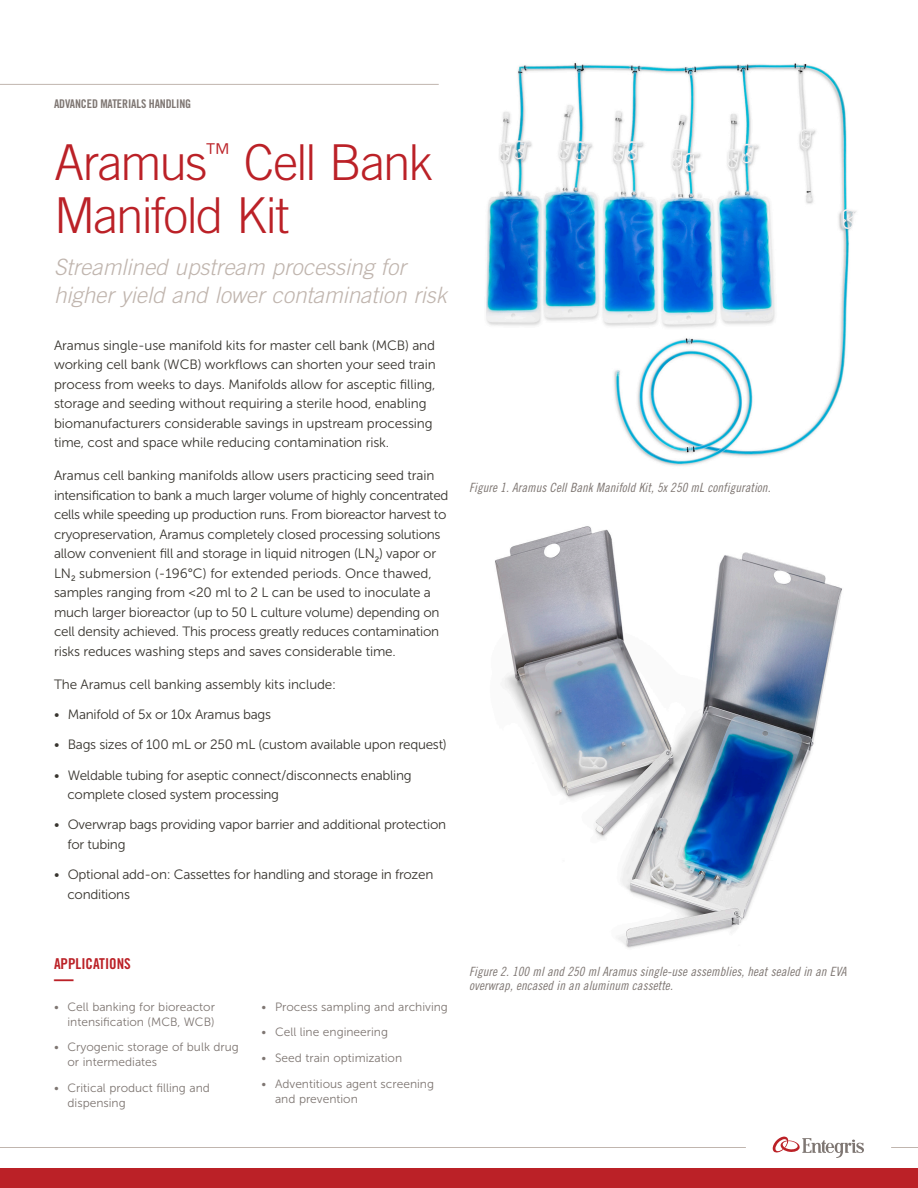
<style>
.page{position:relative;width:918px;height:1188px;background:#fff}
.page>*{position:absolute;margin:0;border:0;box-sizing:border-box;transform-origin:0 0}
.t1{font:300 49.5px/52.5px "Trade Gothic LT Std";letter-spacing:-.035em;color:#bb2127}
.t2{font:italic 300 22.5px/28.5px "Trade Gothic LT Std";color:#c0b5ae}
.t3{font:700 expanded 20.25px "Trade Gothic LT Std";color:#bb2127;scale:.96 1}
.t4{font:15px "Trade Gothic LT Std Bd Cn 20";color:#bb2127}
.t5{font:13.5px/19.5px "Museo Sans 300";letter-spacing:-.015em;color:#38352f}
.t6{font:12.75px/14.7px "Trade Gothic LT Std Cn 18 Obl";letter-spacing:.005em;color:#7e7672}
.t7{font:12px/15px "Museo Sans 300";color:#7e7672}
.t8{font:12px "Trade Gothic LT Std Bd Cn 20";letter-spacing:-.01em;color:#7e7672}
</style>
<div class="page">
<div style="left:0;top:1168px;width:918px;height:20px;background:#bb2127"></div>
<hr style="left:0;top:84px;width:439px;height:1px;background:#c0b5ae">
<svg style="left:891px;top:1147px;width:27px;height:1px"></svg>
<hr style="left:0;top:1147px;width:746px;height:1px;background:#c0b5ae">
<svg style="left:773px;top:1137px;width:91px;height:21px"></svg>
<img style="left:486px;top:62px;width:371px;height:404px">
<img style="left:495px;top:526px;width:347px;height:422px">
<p class="t8" style="left:54px;top:97px;width:139px">ADVANCED MATERIALS HANDLING</p>
<h1 class="t1" style="left:54px;top:136px;width:381px">Aramus<sup>™</sup> Cell Bank<br>Manifold Kit</h1>
<h2 class="t2" style="left:54px;top:253px;width:395px">Streamlined upstream processing for higher yield and lower contamination risk</h2>
<p class="t5" style="left:54px;top:335px;width:383px">Aramus single-use manifold kits for master cell bank (MCB) and working cell bank (WCB) workflows can shorten your seed train process from weeks to days. Manifolds allow for asceptic filling, storage and seeding without requiring a sterile hood, enabling biomanufacturers considerable savings in upstream processing time, cost and space while reducing contamination risk.</p>
<p class="t5" style="left:54px;top:466px;width:396px">Aramus cell banking manifolds allow users practicing seed train intensification to bank a much larger volume of highly concentrated cells while speeding up production runs. From bioreactor harvest to cryopreservation, Aramus completely closed processing solutions allow convenient fill and storage in liquid nitrogen (LN<sub>2</sub>) vapor or LN<sub>2</sub> submersion (-196°C) for extended periods. Once thawed, samples ranging from &lt;20 ml to 2 L can be used to inoculate a much larger bioreactor (up to 50 L culture volume) depending on cell density achieved. This process greatly reduces contamination risks reduces washing steps and saves considerable time.</p>
<p class="t5" style="left:54px;top:674px;width:284px">The Aramus cell banking assembly kits include:</p>
<p class="t5" style="left:54px;top:705px;width:219px">• Manifold of 5x or 10x Aramus bags</p>
<p class="t5" style="left:54px;top:735px;width:394px">• Bags sizes of 100 mL or 250 mL (custom available upon request)</p>
<p class="t5" style="left:68px;top:765px;width:346px;text-indent:-14px">• Weldable tubing for aseptic connect/disconnects enabling complete closed system processing</p>
<p class="t5" style="left:68px;top:815px;width:380px;text-indent:-14px">• Overwrap bags providing vapor barrier and additional protection for tubing</p>
<p class="t5" style="left:68px;top:865px;width:367px;text-indent:-14px">• Optional add-on: Cassettes for handling and storage in frozen conditions</p>
<p class="t6" style="left:469px;top:481px;width:303px">Figure 1. Aramus Cell Bank Manifold Kit, 5x 250 mL configuration.</p>
<p class="t4" style="left:54px;top:955px;width:78px">APPLICATIONS</p>
<h3 class="t3" style="left:54px;top:965px;width:22px">—</h3>
<p class="t7" style="left:54px;top:999px;width:163px;text-align:right">• Cell banking for bioreactor intensification (MCB, WCB)</p>
<p class="t7" style="left:68px;top:1040px;width:173px;text-indent:-14px">• Cryogenic storage of bulk drug or intermediates</p>
<p class="t7" style="left:68px;top:1081px;width:144px;text-indent:-14px">• Critical product filling and dispensing</p>
<p class="t7" style="left:262px;top:999px;width:188px">• Process sampling and archiving</p>
<p class="t7" style="left:262px;top:1025px;width:128px">• Cell line engineering</p>
<p class="t7" style="left:262px;top:1051px;width:142px">• Seed train optimization</p>
<p class="t7" style="left:275px;top:1077px;width:160px;text-indent:-14px">• Adventitious agent screening and prevention</p>
<p class="t6" style="left:469px;top:964px;width:379px">Figure 2. 100 ml and 250 ml Aramus single-use assemblies, heat sealed in an EVA overwrap, encased in an aluminum cassette.</p>
</div>
